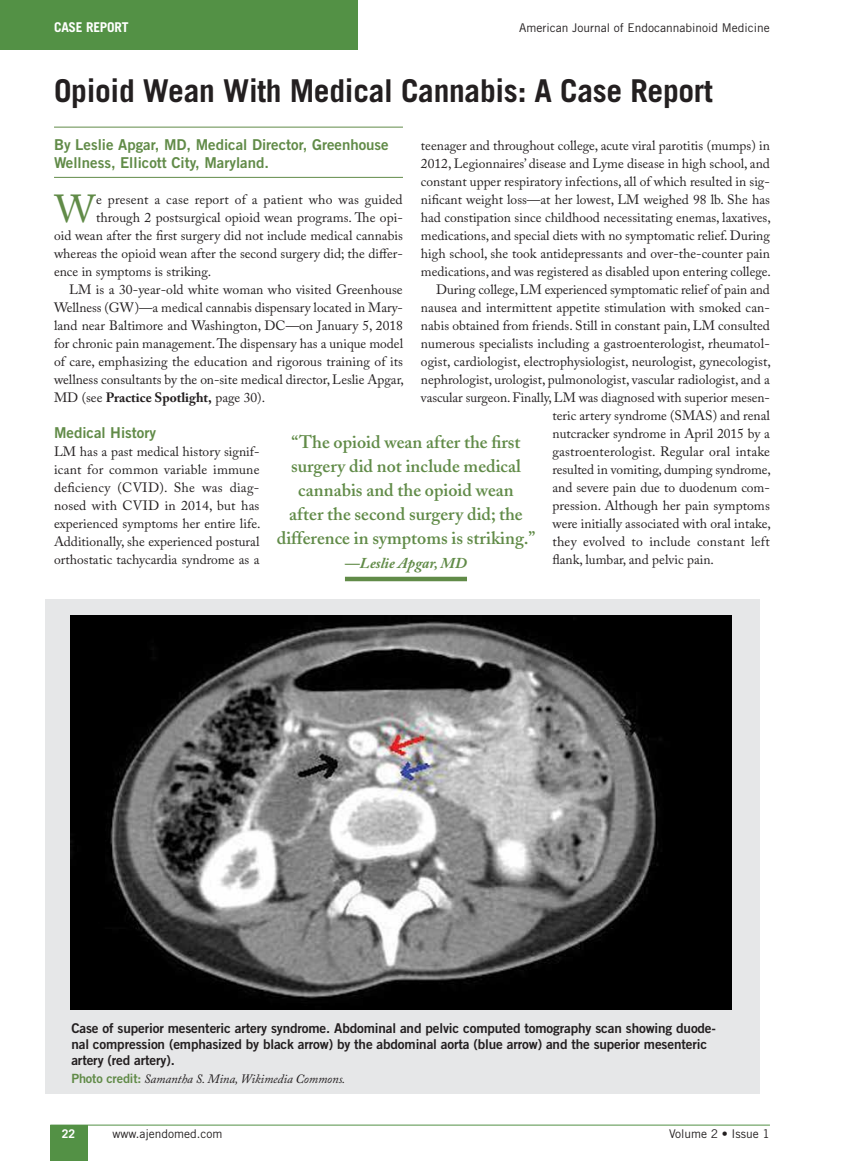
<style>
.page{position:relative;width:851px;height:1161px;background:#fff}
.page>*{position:absolute;margin:0;border:0;box-sizing:border-box;transform-origin:0 0}
.t1{font:38.85px "Adobe Caslon Pro";color:#618b48}
.t2{font:700 31.5px "Trade Gothic";letter-spacing:-.01em;color:#231f20}
.t3{font:600 18px/24px "Adobe Caslon";color:#618b48;text-align:center}
.t4{font:15px/18px "Trade Gothic Bold Two";color:#618b48}
.t5{font:italic 700 15px "Adobe Caslon Pro";color:#618b48}
.t6{font:13.5px/18px "Adobe Caslon Pro";color:#231f20;text-align:justify}
.t7{font:13.5px/16.2px "Trade Gothic Bold Two";letter-spacing:-.01em;color:#231f20}
.t8{font:700 13.5px "Adobe Caslon Pro";color:#231f20}
.t9{font:700 13.5px "Trade Gothic";letter-spacing:-.015em;color:#fff}
.t10{font:italic 12.75px "Adobe Caslon Pro";letter-spacing:-.01em;color:#231f20}
.t11{font:12px "Trade Gothic";color:#231f20}
.t12{font:700 12px "Trade Gothic";color:#fff}
.s1{font-weight:400}
.s2{font-family:"Trade Gothic Bold Two";font-style:normal;color:#618b48}
</style>
<div class="page">
<div style="left:46px;top:599px;width:714px;height:495px;background:#e6e7e8"></div>
<div style="left:0;top:0;width:357px;height:50px;background:#539145"></div>
<div style="left:50px;top:1125px;width:38px;height:36px;background:#539145"></div>
<hr style="left:50px;top:1125px;width:720px;height:1px;background:#539145">
<hr style="left:54px;top:127px;width:349px;height:1px;background:#618b48">
<hr style="left:54px;top:177px;width:349px;height:1px;background:#618b48">
<hr style="left:345px;top:577px;width:122px;height:4px;background:#618b48">
<img style="left:71px;top:615px;width:660px;height:395px">
<p class="t9" style="left:54px;top:19px;width:76px">CASE REPORT</p>
<p class="t11" style="left:519px;top:21px;width:252px">American Journal of Endocannabinoid Medicine</p>
<h2 class="t2" style="left:54px;top:72px;width:660px">Opioid Wean With Medical Cannabis: A Case Report</h2>
<p class="t4" style="left:54px;top:135px;width:336px">By Leslie Apgar, MD, Medical Director, Greenhouse<br>Wellness, Ellicott City, Maryland.</p>
<h1 class="t1" style="left:55px;top:186px;width:42px">W</h1>
<p class="t6" style="left:96px;top:190px;width:308px">e present a case report of a patient who was guided</p>
<p class="t6" style="left:421px;top:136px;width:350px">teenager and throughout college, acute viral parotitis (mumps) in</p>
<p class="t6" style="left:421px;top:154px;width:350px">2012, Legionnaires’ disease and Lyme disease in high school, and</p>
<p class="t6" style="left:421px;top:172px;width:350px">constant upper respiratory infections, all of which resulted in sig-</p>
<p class="t6" style="left:421px;top:190px;width:350px">nificant weight loss—at her lowest, LM weighed 98 lb. She has</p>
<p class="t6" style="left:421px;top:208px;width:351px">had constipation since childhood necessitating enemas, laxatives,</p>
<p class="t6" style="left:421px;top:226px;width:350px">medications, and special diets with no symptomatic relief. During</p>
<p class="t6" style="left:421px;top:244px;width:350px">high school, she took antidepressants and over-the-counter pain</p>
<p class="t6" style="left:421px;top:262px;width:351px">medications, and was registered as disabled upon entering college.</p>
<p class="t6" style="left:436px;top:280px;width:335px">During college, LM experienced symptomatic relief of pain and</p>
<p class="t6" style="left:421px;top:298px;width:350px">nausea and intermittent appetite stimulation with smoked can-</p>
<p class="t6" style="left:421px;top:316px;width:350px">nabis obtained from friends. Still in constant pain, LM consulted</p>
<p class="t6" style="left:421px;top:334px;width:350px">numerous specialists including a gastroenterologist, rheumatol-</p>
<p class="t6" style="left:421px;top:352px;width:351px">ogist, cardiologist, electrophysiologist, neurologist, gynecologist,</p>
<p class="t6" style="left:421px;top:370px;width:350px">nephrologist, urologist, pulmonologist, vascular radiologist, and a</p>
<p class="t6" style="left:421px;top:388px;width:350px">vascular surgeon. Finally, LM was diagnosed with superior mesen-</p>
<p class="t6" style="left:552px;top:406px;width:219px">teric artery syndrome (SMAS) and renal</p>
<p class="t6" style="left:552px;top:424px;width:219px">nutcracker syndrome in April 2015 by a</p>
<p class="t6" style="left:552px;top:442px;width:219px">gastroenterologist. Regular oral intake</p>
<p class="t6" style="left:552px;top:460px;width:220px">resulted in vomiting, dumping syndrome,</p>
<p class="t6" style="left:552px;top:478px;width:219px">and severe pain due to duodenum com-</p>
<p class="t6" style="left:552px;top:496px;width:219px">pression. Although her pain symptoms</p>
<p class="t6" style="left:552px;top:514px;width:220px">were initially associated with oral intake,</p>
<p class="t6" style="left:552px;top:532px;width:219px">they evolved to include constant left</p>
<p class="t6" style="left:552px;top:550px;width:163px">flank, lumbar, and pelvic pain.</p>
<p class="t6" style="left:96px;top:208px;width:308px">through 2 postsurgical opioid wean programs. The opi-</p>
<p class="t6" style="left:54px;top:226px;width:350px">oid wean after the first surgery did not include medical cannabis</p>
<p class="t6" style="left:54px;top:244px;width:350px">whereas the opioid wean after the second surgery did; the differ-</p>
<p class="t6" style="left:54px;top:262px;width:159px">ence in symptoms is striking.</p>
<p class="t6" style="left:69px;top:280px;width:335px">LM is a 30-year-old white woman who visited Greenhouse</p>
<p class="t6" style="left:54px;top:298px;width:350px">Wellness (GW)—a medical cannabis dispensary located in Mary-</p>
<p class="t6" style="left:54px;top:316px;width:350px">land near Baltimore and Washington, DC—on January 5, 2018</p>
<p class="t6" style="left:54px;top:334px;width:350px">for chronic pain management. The dispensary has a unique model</p>
<p class="t6" style="left:54px;top:352px;width:350px">of care, emphasizing the education and rigorous training of its</p>
<p class="t6" style="left:54px;top:370px;width:351px">wellness consultants by the on-site medical director, Leslie Apgar,</p>
<p class="t8" style="left:54px;top:389px;width:213px"><span class="s1">MD (see</span> Practice Spotlight, <span class="s1">page 30).</span></p>
<p class="t4" style="left:54px;top:423px;width:104px">Medical History</p>
<p class="t6" style="left:54px;top:442px;width:208px">LM has a past medical history signif&shy;icant for common variable immune deficiency (CVID). She was diag&shy;nosed with CVID in 2014, but has experienced symptoms her entire life.<br>Additionally, she experienced postural orthostatic tachycardia syndrome as a</p>
<h3 class="t3" style="left:277px;top:430px;width:260px">“The opioid wean after the first surgery did not include medical cannabis and the opioid wean<br>after the second surgery did; the difference in symptoms is striking.”</h3>
<p class="t5" style="left:345px;top:554px;width:123px">—Leslie Apgar, MD</p>
<p class="t7" style="left:71px;top:1020px;width:646px">Case of superior mesenteric artery syndrome. Abdominal and pelvic computed tomography scan showing duode&shy;nal compression (emphasized by black arrow) by the abdominal aorta (blue arrow) and the superior mesenteric artery (red artery).</p>
<p class="t10" style="left:71px;top:1071px;width:275px"><span class="s2">Photo credit:</span> Samantha S. Mina, Wikimedia Commons.</p>
<p class="t12" style="left:62px;top:1126px;width:15px">22</p>
<p class="t11" style="left:112px;top:1127px;width:112px">www.ajendomed.com</p>
<p class="t11" style="left:669px;top:1127px;width:102px">Volume 2 • Issue 1</p>
</div>
